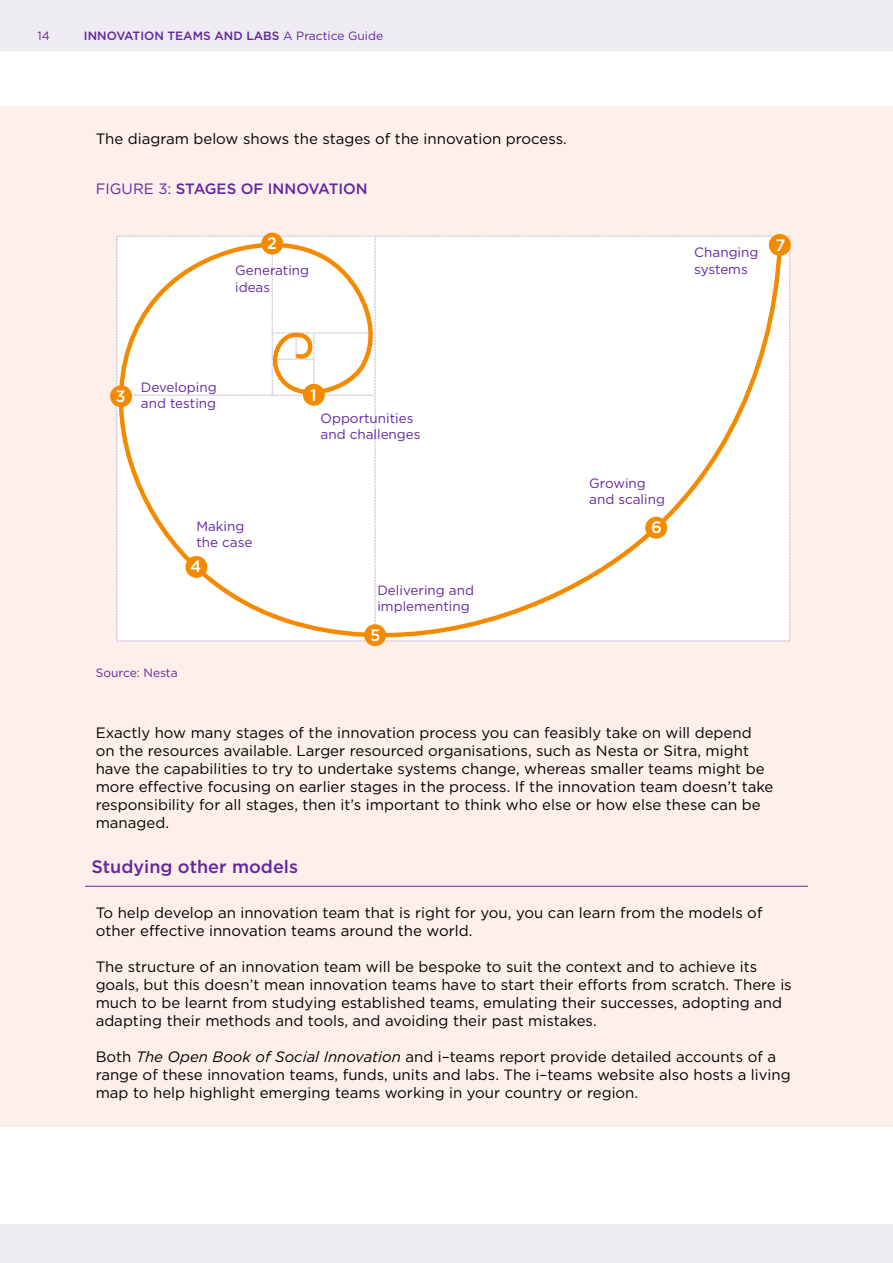
<style>
.page{position:relative;width:893px;height:1263px;background:#fff}
.page>*{position:absolute;margin:0;border:0;box-sizing:border-box;transform-origin:0 0}
.t1{font:500 18px "Gotham HTF";color:#62269e}
.t2{font:500 16.5px "Gotham HTF";color:#fff}
.t3{font:15px/18px "Gotham HTF";color:#000}
.t4{font:500 15px "Gotham HTF";color:#62269e}
.t5{font:13.5px/16.2px "Gotham HTF";color:#62269e}
.t6{font:500 12px "Gotham HTF";color:#62269e}
.t7{font:12px "Gotham HTF";color:#62269e}
.s1{font-weight:400}
.s2{font-style:italic}
</style>
<div class="page">
<div style="left:0;top:0;width:893px;height:51px;background:#eeecf2"></div>
<div style="left:0;top:1225px;width:893px;height:38px;background:#eeecf2"></div>
<div style="left:0;top:106px;width:893px;height:1021px;background:#fdf0eb"></div>
<hr style="left:85px;top:886px;width:723px;height:1px;background:#62269e">
<svg style="left:110px;top:232px;width:674px;height:415px;background:#fefaf7"></svg>
<div style="left:261px;top:233px;width:22px;height:21px;background:#f38a00;border-radius:50%"></div>
<div style="left:769px;top:234px;width:22px;height:22px;background:#f38a00;border-radius:50%"></div>
<div style="left:645px;top:517px;width:22px;height:22px;background:#f38a00;border-radius:50%"></div>
<div style="left:364px;top:624px;width:22px;height:22px;background:#f38a00;border-radius:50%"></div>
<div style="left:185px;top:556px;width:22px;height:22px;background:#f38a00;border-radius:50%"></div>
<div style="left:110px;top:385px;width:22px;height:22px;background:#f38a00;border-radius:50%"></div>
<div style="left:303px;top:384px;width:22px;height:22px;background:#f38a00;border-radius:50%"></div>
<p class="t7" style="left:37px;top:29px;width:14px">14</p>
<p class="t6" style="left:84px;top:29px;width:301px">INNOVATION TEAMS AND LABS <span class="s1">A Practice Guide</span></p>
<p class="t3" style="left:96px;top:129px;width:473px">The diagram below shows the stages of the innovation process.</p>
<p class="t4" style="left:96px;top:180px;width:274px"><span class="s1">FIGURE 3:</span> STAGES OF INNOVATION</p>
<p class="t2" style="left:267px;top:234px;width:12px">2</p>
<p class="t5" style="left:694px;top:244px;width:66px">Changing</p>
<p class="t5" style="left:235px;top:262px;width:76px">Generating</p>
<p class="t5" style="left:694px;top:260px;width:55px">systems</p>
<p class="t5" style="left:235px;top:279px;width:37px">ideas</p>
<p class="t2" style="left:775px;top:236px;width:12px">7</p>
<p class="t2" style="left:115px;top:387px;width:12px">3</p>
<p class="t5" style="left:141px;top:379px;width:77px">Developing and testing</p>
<p class="t2" style="left:310px;top:385px;width:8px">1</p>
<p class="t5" style="left:321px;top:409px;width:102px">Opportunities and challenges</p>
<p class="t5" style="left:196px;top:518px;width:58px">Making the case</p>
<p class="t2" style="left:190px;top:557px;width:13px">4</p>
<p class="t5" style="left:377px;top:582px;width:98px">Delivering and implementing</p>
<p class="t2" style="left:370px;top:626px;width:12px">5</p>
<p class="t7" style="left:96px;top:666px;width:84px">Source: Nesta</p>
<p class="t5" style="left:589px;top:475px;width:77px">Growing and scaling</p>
<p class="t2" style="left:651px;top:518px;width:12px">6</p>
<p class="t3" style="left:96px;top:723px;width:679px">Exactly how many stages of the innovation process you can feasibly take on will depend on the resources available. Larger resourced organisations, such as Nesta or Sitra, might have the capabilities to try to undertake systems change, whereas smaller teams might be more effective focusing on earlier stages in the process. If the innovation team doesn’t take responsibility for all stages, then it’s important to think who else or how else these can be managed.</p>
<p class="t1" style="left:91px;top:856px;width:208px">Studying other models</p>
<p class="t3" style="left:96px;top:903px;width:668px">To help develop an innovation team that is right for you, you can learn from the models of other effective innovation teams around the world.</p>
<p class="t3" style="left:96px;top:957px;width:698px">The structure of an innovation team will be bespoke to suit the context and to achieve its goals, but this doesn’t mean innovation teams have to start their efforts from scratch. There is much to be learnt from studying established teams, emulating their successes, adopting and adapting their methods and tools, and avoiding their past mistakes.</p>
<p class="t3" style="left:96px;top:1047px;width:696px">Both <span class="s2">The Open Book of Social Innovation</span> and i–teams report provide detailed accounts of a range of these innovation teams, funds, units and labs. The i–teams website also hosts a living map to help highlight emerging teams working in your country or region.</p>
</div>
